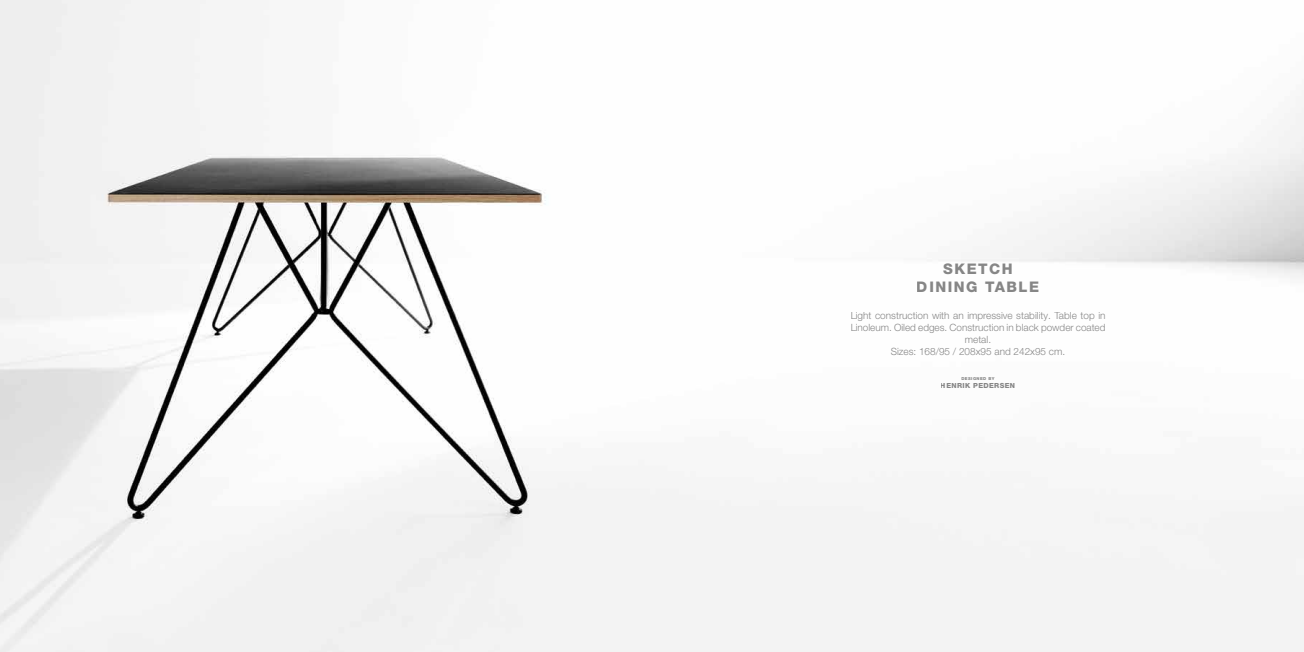
<style>
.page{position:relative;width:1304px;height:652px;background:#fff}
.page>*{position:absolute;margin:0;border:0;box-sizing:border-box;transform-origin:0 0}
.t1{font:800 14.6px/17.9px "Helvetica Neue LT Pro";letter-spacing:.1em;color:#878787;text-align:center}
.t2{font:300 10px/12px "Helvetica Neue LT Pro";color:#878787;text-align:center}
.t3{font:800 7px "Helvetica Neue LT Pro";letter-spacing:.05em;color:#878787}
.t4{font:800 4.1px "Helvetica Neue LT Pro";letter-spacing:.1em;color:#878787}
</style>
<div class="page">
<img style="left:0;top:0;width:1304px;height:652px">
<h1 class="t1" style="left:917px;top:260px;width:124px">SKETCH<br>DINING TABLE</h1>
<p class="t2" style="left:850px;top:309px;width:257px">Light construction with an impressive stability. Table top in Linoleum. Oiled edges. Construction in black powder coated metal.<br>Sizes: 168/95 / 208x95 and 242x95 cm.</p>
<p class="t4" style="left:961px;top:376px;width:35px">DESIGNED BY</p>
<p class="t3" style="left:941px;top:381px;width:76px">HENRIK PEDERSEN</p>
</div>
